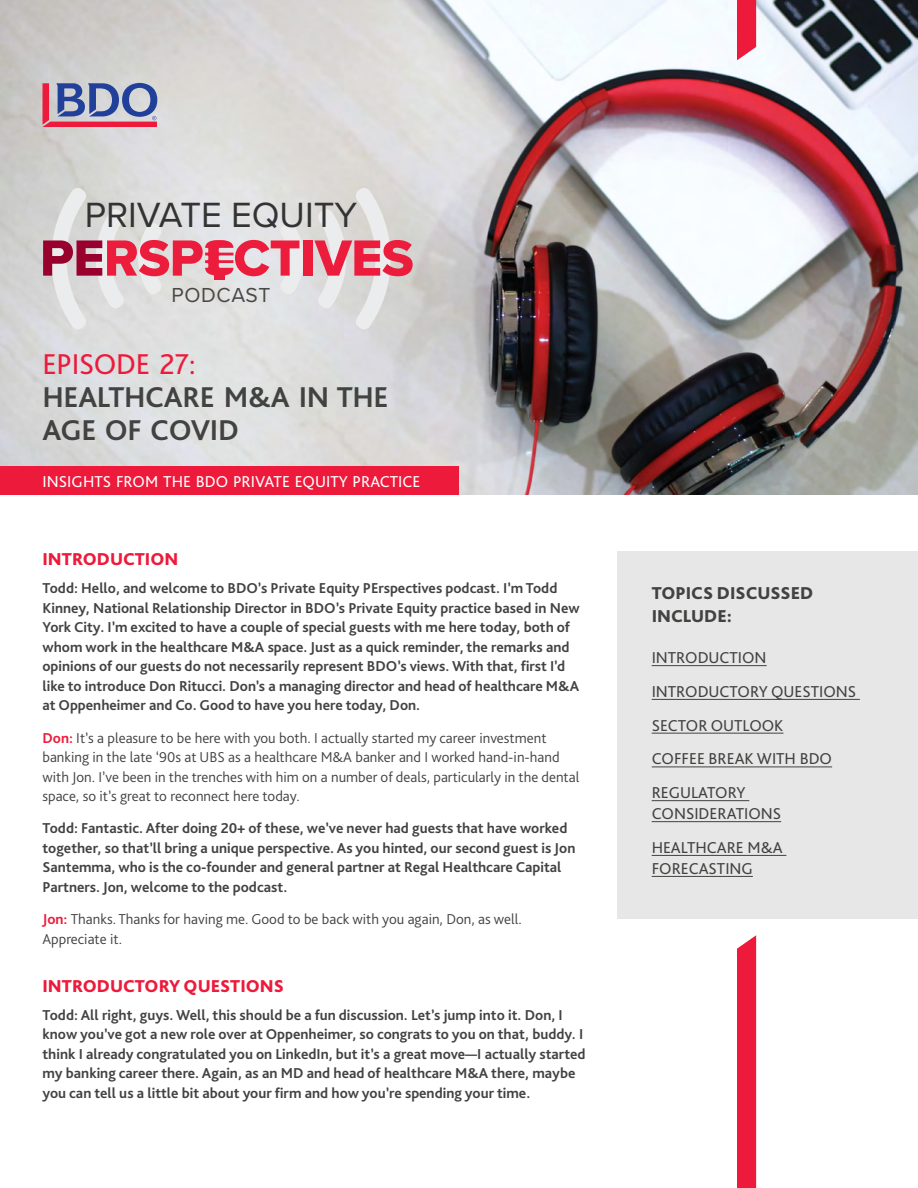
<style>
.page{position:relative;width:918px;height:1188px;background:#fff}
.page>*{position:absolute;margin:0;border:0;box-sizing:border-box;transform-origin:0 0}
.t1{font:36.3px "Proxima Nova";color:#333}
.t2{font:700 30px/33px "Bliss Pro";letter-spacing:-.01em;color:#424241}
.t3{font:30px "Bliss Pro";letter-spacing:-.01em;color:#ed1a3b}
.t4{font:21px "Proxima Nova";letter-spacing:.03em;color:#4b4845}
.t5{font:800 18px "Bliss Pro";color:#ed1a3b}
.t6{font:800 18px/22.5px "Bliss Pro";color:#424241}
.t7{font:16.5px/33.8px "Bliss Pro";color:#424241}
.t8{font:16.5px "Bliss Pro";color:#fff}
.t9{font:700 15px/19.5px "Bliss Pro";color:#424241}
.t10{font:300 15px/19.5px "Bliss Pro";color:#424241}
.s1{font-weight:700;color:#ed1a3b}
</style>
<div class="page">
<img style="left:0;top:0;width:918px;height:495px">
<div style="left:618px;top:552px;width:300px;height:367px;background:#e7e7e7"></div>
<div style="left:0;top:467px;width:459px;height:28px;background:#ed1a3b"></div>
<svg style="left:737px;top:0;width:19px;height:60px"></svg>
<div style="left:737px;top:935px;width:19px;height:253px;background:#ed1a3b"></div>
<svg style="left:43px;top:83px;width:114px;height:44px;background:#9c84a7"></svg>
<hr style="left:652px;top:665px;width:115px;height:1px;background:#424241">
<hr style="left:652px;top:699px;width:208px;height:1px;background:#424241">
<hr style="left:652px;top:733px;width:131px;height:1px;background:#424241">
<hr style="left:652px;top:766px;width:180px;height:1px;background:#424241">
<hr style="left:652px;top:800px;width:97px;height:1px;background:#424241">
<hr style="left:652px;top:821px;width:129px;height:1px;background:#424241">
<hr style="left:652px;top:855px;width:134px;height:1px;background:#424241">
<hr style="left:652px;top:876px;width:101px;height:1px;background:#424241">
<svg style="left:43px;top:188px;width:263px;height:142px;background:#dec3c8"></svg>
<div style="left:303px;top:240px;width:9px;height:36px;background:#ec1d3c"></div>
<svg style="left:314px;top:188px;width:99px;height:142px;background:#dec1c4"></svg>
<div style="left:214px;top:271px;width:10px;height:9px;background:#ec1d3c"></div>
<h1 class="t1" style="left:85px;top:188px;width:274px">PRIVATE EQUITY</h1>
<h3 class="t4" style="left:172px;top:279px;width:100px">PODCAST</h3>
<h2 class="t3" style="left:43px;top:346px;width:155px">EPISODE 27:</h2>
<h2 class="t2" style="left:43px;top:380px;width:348px">HEALTHCARE M&amp;A IN THE<br>AGE OF COVID</h2>
<p class="t8" style="left:43px;top:471px;width:379px">INSIGHTS FROM THE BDO PRIVATE EQUITY PRACTICE</p>
<p class="t5" style="left:43px;top:548px;width:137px">INTRODUCTION</p>
<p class="t9" style="left:43px;top:578px;width:539px">Todd: Hello, and welcome to BDO’s Private Equity PErspectives podcast. I’m Todd Kinney, National Relationship Director in BDO’s Private Equity practice based in New York City. I’m excited to have a couple of special guests with me here today, both of whom work in the healthcare M&amp;A space. Just as a quick reminder, the remarks and opinions of our guests do not necessarily represent BDO’s views. With that, first I’d like to introduce Don Ritucci. Don’s a managing director and head of healthcare M&amp;A at Oppenheimer and Co. Good to have you here today, Don.</p>
<p class="t10" style="left:43px;top:727px;width:538px"><span class="s1">Don:</span> It’s a pleasure to be here with you both. I actually started my career investment banking in the late ‘90s at UBS as a healthcare M&amp;A banker and I worked hand-in-hand with Jon. I’ve been in the trenches with him on a number of deals, particularly in the dental space, so it’s great to reconnect here today.</p>
<p class="t9" style="left:43px;top:818px;width:534px">Todd: Fantastic. After doing 20+ of these, we’ve never had guests that have worked together, so that’ll bring a unique perspective. As you hinted, our second guest is Jon Santemma, who is the co-founder and general partner at Regal Healthcare Capital Partners. Jon, welcome to the podcast.</p>
<p class="t10" style="left:43px;top:909px;width:481px"><span class="s1">Jon:</span> Thanks. Thanks for having me. Good to be back with you again, Don, as well.<br>Appreciate it.</p>
<p class="t5" style="left:43px;top:974px;width:243px">INTRODUCTORY QUESTIONS</p>
<p class="t9" style="left:43px;top:1004px;width:545px">Todd: All right, guys. Well, this should be a fun discussion. Let’s jump into it. Don, I know you’ve got a new role over at Oppenheimer, so congrats to you on that, buddy. I think I already congratulated you on LinkedIn, but it’s a great move—I actually started my banking career there. Again, as an MD and head of healthcare M&amp;A there, maybe you can tell us a little bit about your firm and how you’re spending your time.</p>
<p class="t6" style="left:652px;top:582px;width:163px">TOPICS DISCUSSED<br>INCLUDE:</p>
<p class="t7" style="left:652px;top:640px;width:206px">INTRODUCTION<br>INTRODUCTORY QUESTIONS<br>SECTOR OUTLOOK<br>COFFEE BREAK WITH BDO<br>REGULATORY</p>
<p class="t7" style="left:652px;top:796px;width:133px">CONSIDERATIONS<br>HEALTHCARE M&amp;A</p>
<p class="t7" style="left:652px;top:851px;width:103px">FORECASTING</p>
</div>
